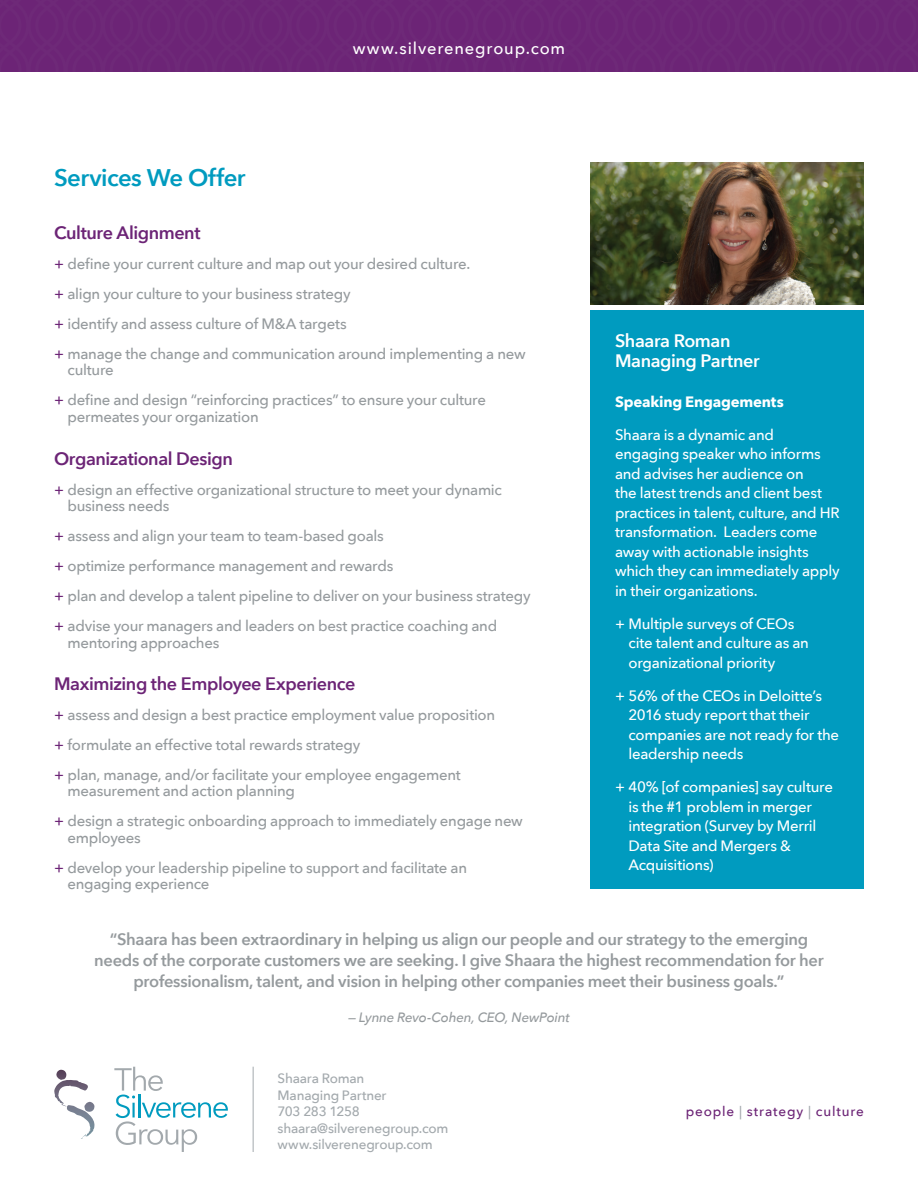
<style>
.page{position:relative;width:918px;height:1188px;background:#fff}
.page>*{position:absolute;margin:0;border:0;box-sizing:border-box;transform-origin:0 0}
.t1{font:600 24px "Avenir Next";letter-spacing:-.025em;color:#009bbf}
.t2{font:600 18px "Avenir Next";letter-spacing:-.025em;color:#6c2476}
.t3{font:600 18px/19.5px "Avenir Next";letter-spacing:-.025em;color:#fff}
.t4{font:600 16.5px/21px "Avenir Next";letter-spacing:-.02em;color:#959a9d;text-align:center}
.t5{font:500 16.5px "Avenir Next";letter-spacing:.05em;color:#fff}
.t6{font:500 15px/16.5px "Avenir Next";letter-spacing:-.02em;color:#959a9d}
.t7{font:500 15px/19.5px "Avenir Next";letter-spacing:-.02em;color:#fff}
.t8{font:700 15px "Avenir Next";letter-spacing:-.015em;color:#fff}
.t9{font:500 13.5px "Avenir Next";letter-spacing:-.015em;color:#a3a9ad}
.t10{font:italic 500 13.5px "Avenir Next";letter-spacing:-.015em;color:#959a9d}
.t11{font:500 13.5px "Avenir Next";letter-spacing:.065em;color:#6c2476}
.s1{color:#6c2476}
.s2{color:#a3a9ad}
</style>
<div class="page">
<img style="left:591px;top:162px;width:273px;height:143px">
<svg style="left:114px;top:1067px;width:114px;height:85px"></svg>
<svg style="left:54px;top:1070px;width:15px;height:34px"></svg>
<div style="left:591px;top:310px;width:273px;height:579px;background:#009bbf"></div>
<hr style="left:253px;top:1067px;width:1px;height:85px;background:#a3a9ad">
<div style="left:0;top:0;width:918px;height:71px;background:#6c2476"></div>
<p class="t1" style="left:54px;top:157px;width:193px">Services We Offer</p>
<p class="t5" style="left:353px;top:34px;width:214px">www.silverenegroup.com</p>
<p class="t2" style="left:54px;top:217px;width:148px">Culture Alignment</p>
<p class="t6" style="left:54px;top:255px;width:418px"><span class="s1">+</span> define your current culture and map out your desired culture.</p>
<p class="t6" style="left:54px;top:285px;width:298px"><span class="s1">+</span> align your culture to your business strategy</p>
<p class="t6" style="left:54px;top:315px;width:294px"><span class="s1">+</span> identify and assess culture of M&amp;A targets</p>
<p class="t6" style="left:68px;top:345px;width:460px;text-indent:-14px"><span class="s1">+</span> manage the change and communication around implementing a new culture</p>
<p class="t6" style="left:68px;top:391px;width:420px;text-indent:-14px"><span class="s1">+</span> define and design “reinforcing practices” to ensure your culture permeates your organization</p>
<p class="t2" style="left:54px;top:443px;width:180px">Organizational Design</p>
<p class="t6" style="left:68px;top:481px;width:436px;text-indent:-14px"><span class="s1">+</span> design an effective organizational structure to meet your dynamic business needs</p>
<p class="t6" style="left:54px;top:527px;width:331px"><span class="s1">+</span> assess and align your team to team-based goals</p>
<p class="t6" style="left:54px;top:557px;width:341px"><span class="s1">+</span> optimize performance management and rewards</p>
<p class="t6" style="left:54px;top:587px;width:478px"><span class="s1">+</span> plan and develop a talent pipeline to deliver on your business strategy</p>
<p class="t6" style="left:68px;top:617px;width:431px;text-indent:-14px"><span class="s1">+</span> advise your managers and leaders on best practice coaching and mentoring approaches</p>
<p class="t2" style="left:54px;top:668px;width:303px">Maximizing the Employee Experience</p>
<p class="t6" style="left:54px;top:706px;width:443px"><span class="s1">+</span> assess and design a best practice employment value proposition</p>
<p class="t6" style="left:54px;top:736px;width:308px"><span class="s1">+</span> formulate an effective total rewards strategy</p>
<p class="t6" style="left:68px;top:766px;width:395px;text-indent:-14px"><span class="s1">+</span> plan, manage, and/or facilitate your employee engagement measurement and action planning</p>
<p class="t6" style="left:68px;top:812px;width:457px;text-indent:-14px"><span class="s1">+</span> design a strategic onboarding approach to immediately engage new employees</p>
<p class="t6" style="left:68px;top:859px;width:401px;text-indent:-14px"><span class="s1">+</span> develop your leadership pipeline to support and facilitate an engaging experience</p>
<p class="t3" style="left:615px;top:331px;width:146px">Shaara Roman<br>Managing Partner</p>
<p class="t8" style="left:615px;top:388px;width:170px">Speaking Engagements</p>
<p class="t7" style="left:615px;top:424px;width:226px">Shaara is a dynamic and engaging speaker who informs and advises her audience on<br>the latest trends and client best practices in talent, culture, and HR transformation. Leaders come away with actionable insights which they can immediately apply in their organizations.</p>
<p class="t7" style="left:629px;top:613px;width:182px;text-indent:-14px">+ Multiple surveys of CEOs cite talent and culture as an organizational priority</p>
<p class="t7" style="left:629px;top:685px;width:212px;text-indent:-14px">+ 56% of the CEOs in Deloitte’s<br>2016 study report that their companies are not ready for the leadership needs</p>
<p class="t7" style="left:629px;top:777px;width:206px;text-indent:-14px">+ 40% [of companies] say culture is the #1 problem in merger integration (Survey by Merril<br>Data Site and Mergers &amp;<br>Acquisitions)</p>
<p class="t4" style="left:94px;top:929px;width:731px">“Shaara has been extraordinary in helping us align our people and our strategy to the emerging needs of the corporate customers we are seeking. I give Shaara the highest recommendation for her professionalism, talent, and vision in helping other companies meet their business goals.”</p>
<p class="t10" style="left:348px;top:1006px;width:223px">— Lynne Revo-Cohen, CEO, NewPoint</p>
<p class="t9" style="left:278px;top:1067px;width:88px">Shaara Roman</p>
<p class="t9" style="left:278px;top:1083px;width:110px">Managing Partner</p>
<p class="t9" style="left:278px;top:1100px;width:84px">703 283 1258</p>
<p class="t9" style="left:278px;top:1116px;width:173px">shaara@silverenegroup.com</p>
<p class="t9" style="left:278px;top:1133px;width:157px">www.silverenegroup.com</p>
<p class="t11" style="left:686px;top:1100px;width:180px">people <span class="s2">|</span> strategy <span class="s2">|</span> culture</p>
</div>
